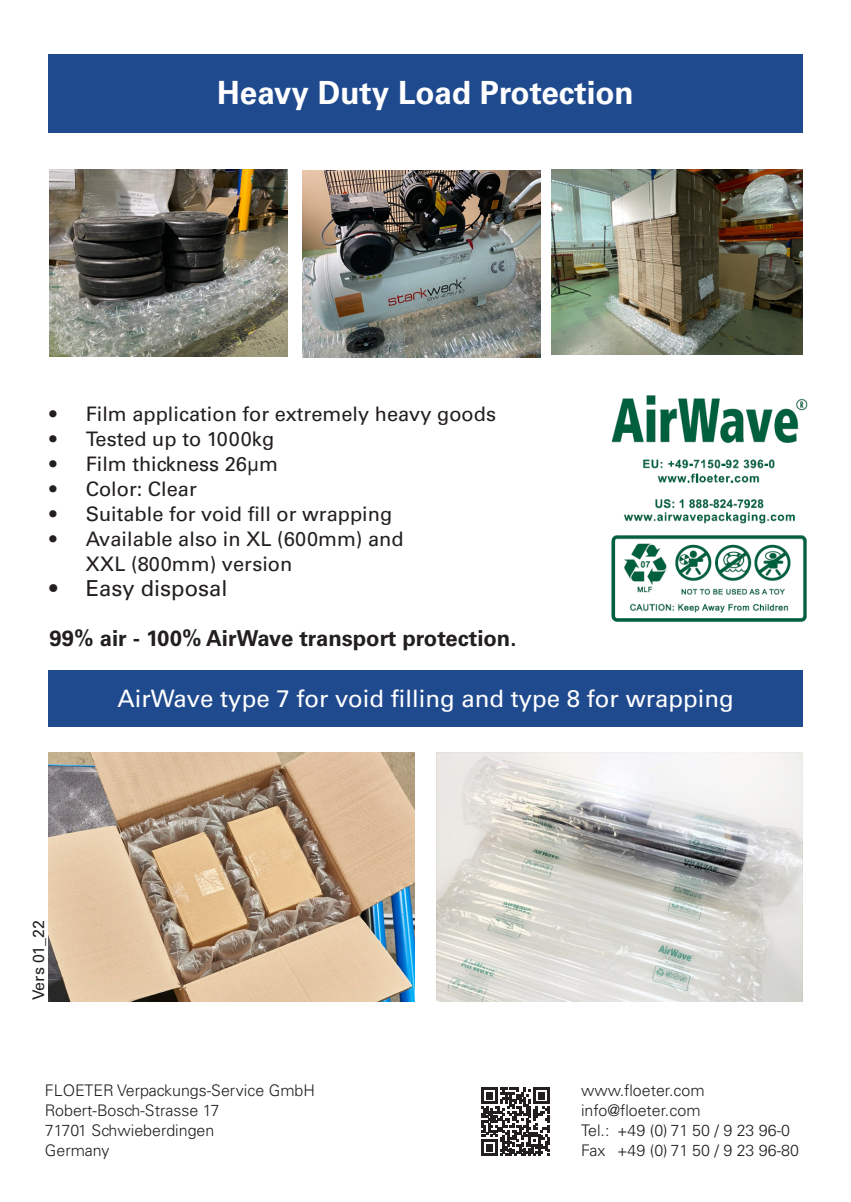
<style>
.page{position:relative;width:851px;height:1202px;background:#fff}
.page>*{position:absolute;margin:0;border:0;box-sizing:border-box;transform-origin:0 0}
.t1{font:700 32px "Univers LT Std";color:#fff}
.t2{font:24px "Univers LT Std";color:#fff}
.t3{font:700 22px "Univers LT Std";color:#231f20}
.t4{font:22px "Univers LT Std";color:#231f20}
.t5{font:20px "Univers LT Std";color:#231f20}
.t6{font:300 16px/20px "Univers LT Std";color:#231f20}
.t7{font:16px "Univers LT Std";color:#231f20}
</style>
<div class="page">
<div style="left:48px;top:54px;width:754px;height:78px;background:#204a8e"></div>
<img style="left:437px;top:752px;width:365px;height:250px">
<img style="left:48px;top:752px;width:366px;height:250px">
<div style="left:48px;top:670px;width:754px;height:57px;background:#204a8e"></div>
<img style="left:50px;top:170px;width:238px;height:186px">
<img style="left:302px;top:171px;width:239px;height:187px">
<img style="left:551px;top:170px;width:251px;height:185px">
<img style="left:611px;top:395px;width:197px;height:227px">
<svg style="left:481px;top:1087px;width:68px;height:69px"></svg>
<p class="t1" style="left:217px;top:74px;width:418px">Heavy Duty Load Protection</p>
<p class="t5" style="left:50px;top:402px;width:448px">• Film application for extremely heavy goods</p>
<p class="t5" style="left:50px;top:427px;width:226px">• Tested up to 1000kg</p>
<p class="t5" style="left:50px;top:452px;width:230px">• Film thickness 26µm</p>
<p class="t5" style="left:50px;top:477px;width:149px">• Color: Clear</p>
<p class="t5" style="left:50px;top:502px;width:344px">• Suitable for void fill or wrapping</p>
<p class="t5" style="left:50px;top:527px;width:355px">• Available also in XL (600mm) and</p>
<p class="t5" style="left:85px;top:552px;width:208px">XXL (800mm) version</p>
<p class="t4" style="left:50px;top:575px;width:179px">• Easy disposal</p>
<p class="t3" style="left:50px;top:625px;width:468px">99% air - 100% AirWave transport protection.</p>
<p class="t2" style="left:117px;top:684px;width:617px">AirWave type 7 for void filling and type 8 for wrapping</p>
<p class="t7" style="left:29px;top:1000px;width:82px;rotate:-90deg">Vers 01_22</p>
<p class="t6" style="left:45px;top:1080px;width:271px">FLOETER Verpackungs-Service GmbH</p>
<p class="t6" style="left:45px;top:1100px;width:176px">Robert-Bosch-Strasse 17</p>
<p class="t6" style="left:45px;top:1120px;width:171px">71701 Schwieberdingen<br>Germany</p>
<p class="t6" style="left:581px;top:1080px;width:125px">www.floeter.com</p>
<p class="t6" style="left:581px;top:1100px;width:121px">info@floeter.com</p>
<p class="t6" style="left:581px;top:1120px;width:210px">Tel.: +49 (0) 71 50 / 9 23 96-0</p>
<p class="t6" style="left:581px;top:1140px;width:219px">Fax +49 (0) 71 50 / 9 23 96-80</p>
</div>
